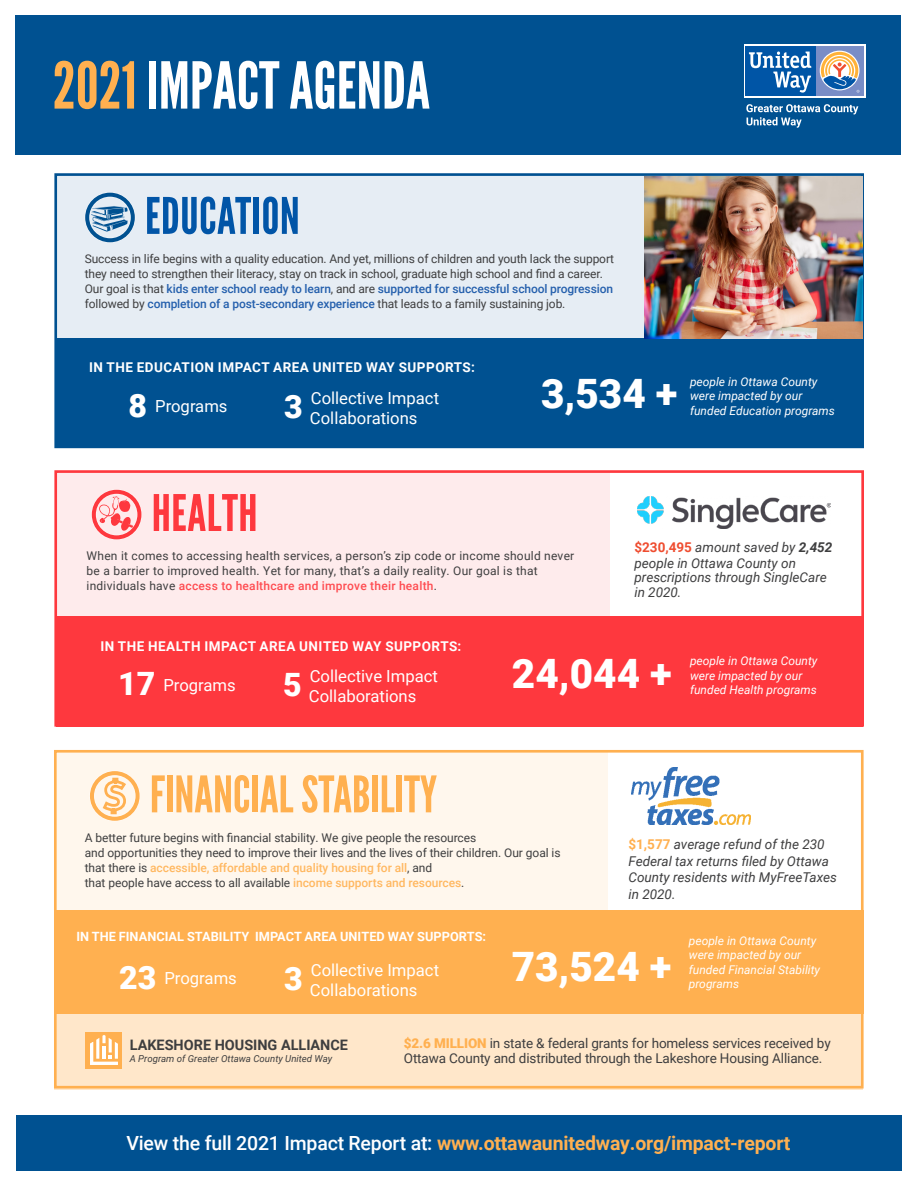
<style>
.page{position:relative;width:918px;height:1188px;background:#fff}
.page>*{position:absolute;margin:0;border:0;box-sizing:border-box;transform-origin:0 0}
.t1{font:64.5px "League Gothic";color:#fff}
.t2{font:50.25px "League Gothic";color:#ffb050}
.t3{font:50.25px "League Gothic";letter-spacing:.01em;color:#0155a7}
.t4{font:50.25px "League Gothic";letter-spacing:.01em;color:#fe383e}
.t5{font:900 40.5px "Roboto";color:#fff}
.t6{font:700 19.5px "Roboto";letter-spacing:-.01em;color:#ffb050}
.t7{font:16.65px "Roboto";color:#fff}
.t8{font:700 14.4px "Roboto";color:#3e3e3f}
.t9{font:italic 13.5px/16.5px "Roboto";color:#3e3e3f}
.t10{font:13.5px/15px "Roboto";letter-spacing:-.01em;color:#3e3e3f}
.t11{font:700 13.5px "Roboto";letter-spacing:.035em;color:#fff}
.t12{font:700 12.75px "Roboto";letter-spacing:.005em;color:#fff}
.t13{font:12px/15px "Roboto";letter-spacing:-.005em;color:#3e3e3f}
.t14{font:12px/15px "Roboto";letter-spacing:.02em;color:#3e3e3f}
.t15{font:italic 12px "Roboto";color:#fff}
.t16{font:italic 9.6px "Roboto";color:#3e3e3f}
.s1{color:#ffb050}
.s2{font-weight:500;color:#2560ad}
.s3{font-weight:900;font-size:32.1px}
.s4{font-weight:500;color:#fe4c51}
.s5{font-weight:700;font-style:normal;color:#ef4d30}
.s6{font-weight:700}
.s7{font-weight:500;color:#ffb861}
.s8{font-weight:700;font-style:normal;color:#ffb050}
.s9{font-weight:900;color:#ffb050}
.s10{font-weight:500;color:#fff}
</style>
<div class="page">
<div style="left:54px;top:1010px;width:809px;height:80px;background:#ffe7ca"></div>
<div style="left:57px;top:176px;width:590px;height:177px;background:#e6edf4"></div>
<div style="left:57px;top:472px;width:553px;height:153px;background:#feebec"></div>
<div style="left:55px;top:752px;width:553px;height:177px;background:#fff7ed"></div>
<div style="left:55px;top:910px;width:809px;height:104px;background:#ffb050"></div>
<div style="left:56px;top:616px;width:807px;height:111px;background:#fe383e"></div>
<div style="left:15px;top:15px;width:886px;height:139px;background:#005191"></div>
<div style="left:744px;top:44px;width:122px;height:53px;background:#fff"></div>
<div style="left:816px;top:46px;width:48px;height:50px;background:#798dc6"></div>
<div style="left:745px;top:46px;width:71px;height:50px;background:#0055a6"></div>
<svg style="left:820px;top:51px;width:40px;height:39px"></svg>
<svg style="left:749px;top:51px;width:62px;height:42px"></svg>
<svg style="left:821px;top:52px;width:39px;height:41px"></svg>
<svg style="left:746px;top:104px;width:112px;height:24px"></svg>
<div style="left:16px;top:1116px;width:886px;height:55px;background:#005191"></div>
<div style="left:55px;top:338px;width:809px;height:108px;background:#005191"></div>
<svg style="left:91px;top:206px;width:37px;height:26px"></svg>
<div style="left:85px;top:192px;width:50px;height:51px;border:5px solid #fff;border-radius:50%"></div>
<div style="left:85px;top:193px;width:50px;height:49px;border:4px solid #005191;border-radius:50%"></div>
<div style="left:54px;top:173px;width:810px;height:275px;border:3px solid #005191"></div>
<div style="left:90px;top:771px;width:50px;height:50px;border:5px solid #fff;border-radius:50%"></div>
<div style="left:90px;top:771px;width:50px;height:50px;border:4px solid #ffb050;border-radius:50%"></div>
<svg style="left:101px;top:776px;width:27px;height:40px"></svg>
<div style="left:91px;top:489px;width:51px;height:51px;border:5px solid #fff;border-radius:50%"></div>
<div style="left:92px;top:490px;width:49px;height:49px;border:4px solid #fe383e;border-radius:50%"></div>
<svg style="left:99px;top:496px;width:34px;height:35px"></svg>
<div style="left:86px;top:1032px;width:36px;height:37px;background:#ffb050"></div>
<svg style="left:90px;top:1035px;width:28px;height:30px"></svg>
<div style="left:54px;top:470px;width:810px;height:257px;border:3px solid #fe383e"></div>
<div style="left:54px;top:750px;width:810px;height:339px;border:3px solid #ffb050"></div>
<img style="left:645px;top:176px;width:218px;height:162px">
<img style="left:637px;top:497px;width:194px;height:31px">
<img style="left:632px;top:768px;width:119px;height:56px">
<p class="t1" style="left:53px;top:47px;width:379px"><span class="s1">2021</span> IMPACT AGENDA</p>
<p class="t3" style="left:145px;top:186px;width:156px">EDUCATION</p>
<p class="t13" style="left:85px;top:251px;width:531px">Success in life begins with a quality education. And yet, millions of children and youth lack the support they need to strengthen their literacy, stay on track in school, graduate high school and find a career.<br>Our goal is that <span class="s2">kids enter school ready to learn</span>, and are <span class="s2">supported for successful school progression </span>followed by <span class="s2">completion of a post-secondary experience</span> that leads to a family sustaining job.</p>
<p class="t11" style="left:89px;top:358px;width:387px">IN THE EDUCATION IMPACT AREA UNITED WAY SUPPORTS:</p>
<p class="t7" style="left:129px;top:395px;width:101px"><span class="s3">8</span> Programs</p>
<p class="t7" style="left:284px;top:387px;width:156px"><span class="s3">3</span> Collective Impact</p>
<p class="t7" style="left:310px;top:406px;width:109px">Collaborations</p>
<p class="t5" style="left:541px;top:366px;width:138px">3,534 +</p>
<p class="t15" style="left:690px;top:373px;width:129px">people in Ottawa County</p>
<p class="t15" style="left:690px;top:388px;width:114px">were impacted by our</p>
<p class="t15" style="left:690px;top:402px;width:146px">funded Education programs</p>
<p class="t4" style="left:152px;top:483px;width:107px">HEALTH</p>
<p class="t14" style="left:87px;top:548px;width:489px">When it comes to accessing health services, a person’s zip code or income should never be a barrier to improved health. Yet for many, that’s a daily reality. Our goal is that individuals have <span class="s4">access to healthcare and improve their health</span>.</p>
<p class="t9" style="left:634px;top:540px;width:200px;line-height:15.1px"><span class="s5">$230,495</span> amount saved by <span class="s6">2,452 </span>people in Ottawa County on</p>
<p class="t9" style="left:634px;top:569px;width:194px;line-height:15.1px">prescriptions through SingleCare in 2020.</p>
<p class="t11" style="left:100px;top:636px;width:362px">IN THE HEALTH IMPACT AREA UNITED WAY SUPPORTS:</p>
<p class="t7" style="left:118px;top:673px;width:119px"><span class="s3">17</span> Programs</p>
<p class="t7" style="left:283px;top:665px;width:156px"><span class="s3">5</span> Collective Impact</p>
<p class="t7" style="left:309px;top:684px;width:109px">Collaborations</p>
<p class="t5" style="left:512px;top:645px;width:161px">24,044 +</p>
<p class="t15" style="left:690px;top:653px;width:129px">people in Ottawa County</p>
<p class="t15" style="left:690px;top:667px;width:114px">were impacted by our</p>
<p class="t15" style="left:690px;top:681px;width:128px">funded Health programs</p>
<p class="t2" style="left:150px;top:765px;width:289px">FINANCIAL STABILITY</p>
<p class="t13" style="left:85px;top:830px;width:477px">A better future begins with financial stability. We give people the resources<br>and opportunities they need to improve their lives and the lives of their children. Our goal is that there is <span class="s7">accessible, affordable and quality housing for all</span>, and<br>that people have access to all available <span class="s7">income supports and resources</span>.</p>
<p class="t9" style="left:628px;top:836px;width:210px"><span class="s8">$1,577</span> average refund of the 230<br>Federal tax returns filed by Ottawa<br>County residents with MyFreeTaxes in 2020.</p>
<p class="t12" style="left:76px;top:927px;width:411px">IN THE FINANCIAL STABILITY IMPACT AREA UNITED WAY SUPPORTS:</p>
<p class="t7" style="left:119px;top:967px;width:119px"><span class="s3">23</span> Programs</p>
<p class="t7" style="left:284px;top:959px;width:156px"><span class="s3">3</span> Collective Impact</p>
<p class="t7" style="left:310px;top:978px;width:109px">Collaborations</p>
<p class="t5" style="left:512px;top:938px;width:161px">73,524 +</p>
<p class="t15" style="left:689px;top:932px;width:129px">people in Ottawa County</p>
<p class="t15" style="left:689px;top:946px;width:114px">were impacted by our</p>
<p class="t15" style="left:689px;top:961px;width:133px">funded Financial Stability</p>
<p class="t15" style="left:689px;top:975px;width:52px">programs</p>
<p class="t8" style="left:130px;top:1035px;width:220px">LAKESHORE HOUSING ALLIANCE</p>
<p class="t16" style="left:130px;top:1052px;width:204px">A Program of Greater Ottawa County United Way</p>
<p class="t10" style="left:404px;top:1035px;width:428px"><span class="s9">$2.6 MILLION</span> in state &amp; federal grants for homeless services received by<br>Ottawa County and distributed through the Lakeshore Housing Alliance.</p>
<p class="t6" style="left:126px;top:1129px;width:665px"><span class="s10">View the full 2021 Impact Report at:</span> www.ottawaunitedway.org/impact-report</p>
</div>
